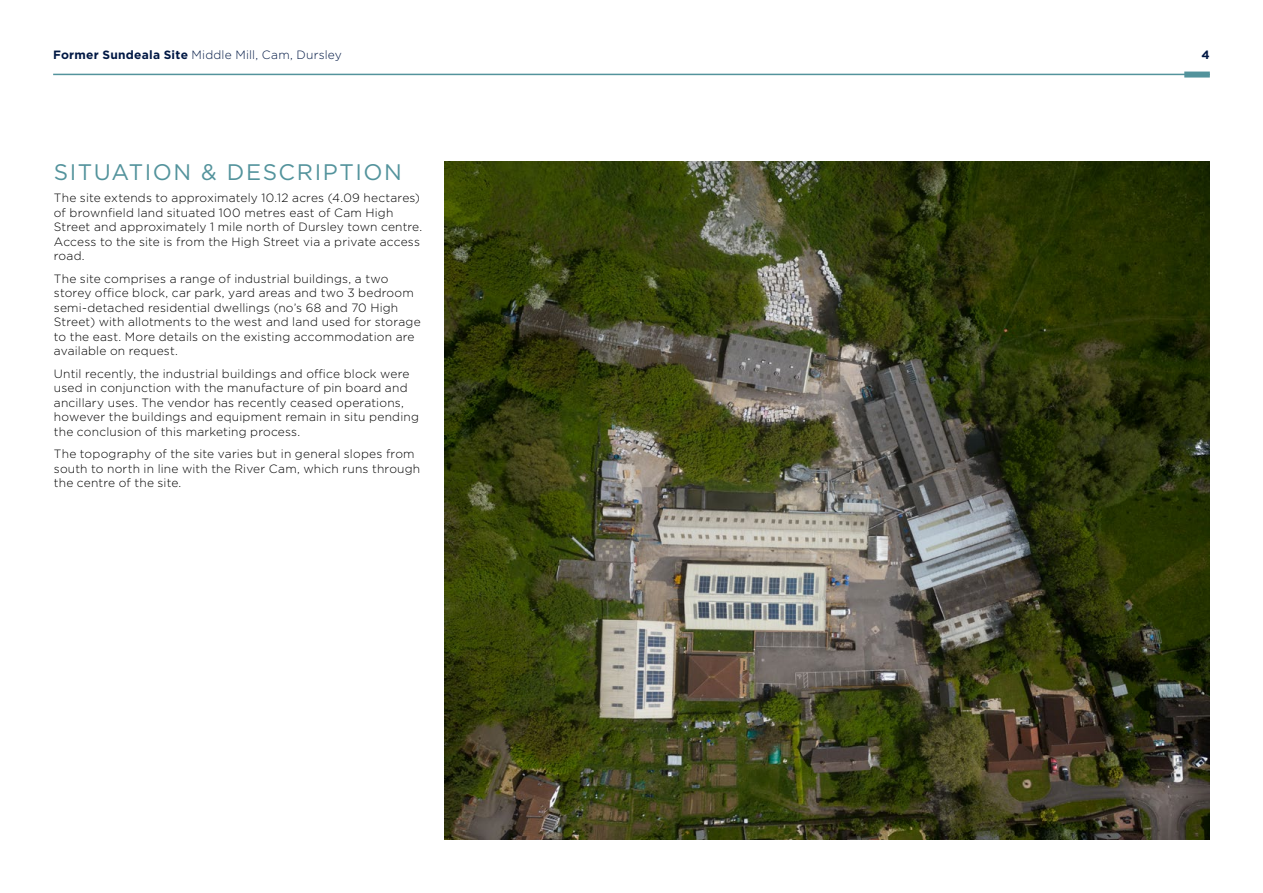
<style>
.page{position:relative;width:1263px;height:893px;background:#fff}
.page>*{position:absolute;margin:0;border:0;box-sizing:border-box;transform-origin:0 0}
.t1{font:22.5px "Gotham";letter-spacing:.07em;color:#53939c}
.t2{font:300 12px/14.4px "Gotham";letter-spacing:.015em;color:#000}
.t3{font:300 12px "Gotham";letter-spacing:.015em;color:#001844}
.t4{font:700 12px "Gotham";color:#001844}
.s1{font-weight:700}
</style>
<div class="page">
<div style="left:1184px;top:72px;width:26px;height:6px;background:#53939c"></div>
<hr style="left:53px;top:74px;width:1157px;height:1px;background:#53939c">
<img style="left:444px;top:162px;width:766px;height:678px">
<p class="t3" style="left:53px;top:47px;width:290px"><span class="s1">Former Sundeala Site</span> Middle Mill, Cam, Dursley</p>
<p class="t4" style="left:1201px;top:47px;width:10px">4</p>
<h1 class="t1" style="left:54px;top:157px;width:350px">SITUATION &amp; DESCRIPTION</h1>
<p class="t2" style="left:54px;top:191px;width:370px">The site extends to approximately 10.12 acres (4.09 hectares) of brownfield land situated 100 metres east of Cam High Street and approximately 1 mile north of Dursley town centre.<br>Access to the site is from the High Street via a private access road.</p>
<p class="t2" style="left:54px;top:271px;width:368px">The site comprises a range of industrial buildings, a two storey office block, car park, yard areas and two 3 bedroom semi-detached residential dwellings (no’s 68 and 70 High Street) with allotments to the west and land used for storage to the east. More details on the existing accommodation are available on request.</p>
<p class="t2" style="left:54px;top:366px;width:367px">Until recently, the industrial buildings and office block were used in conjunction with the manufacture of pin board and ancillary uses. The vendor has recently ceased operations, however the buildings and equipment remain in situ pending the conclusion of this marketing process.</p>
<p class="t2" style="left:54px;top:447px;width:368px">The topography of the site varies but in general slopes from south to north in line with the River Cam, which runs through the centre of the site.</p>
</div>
